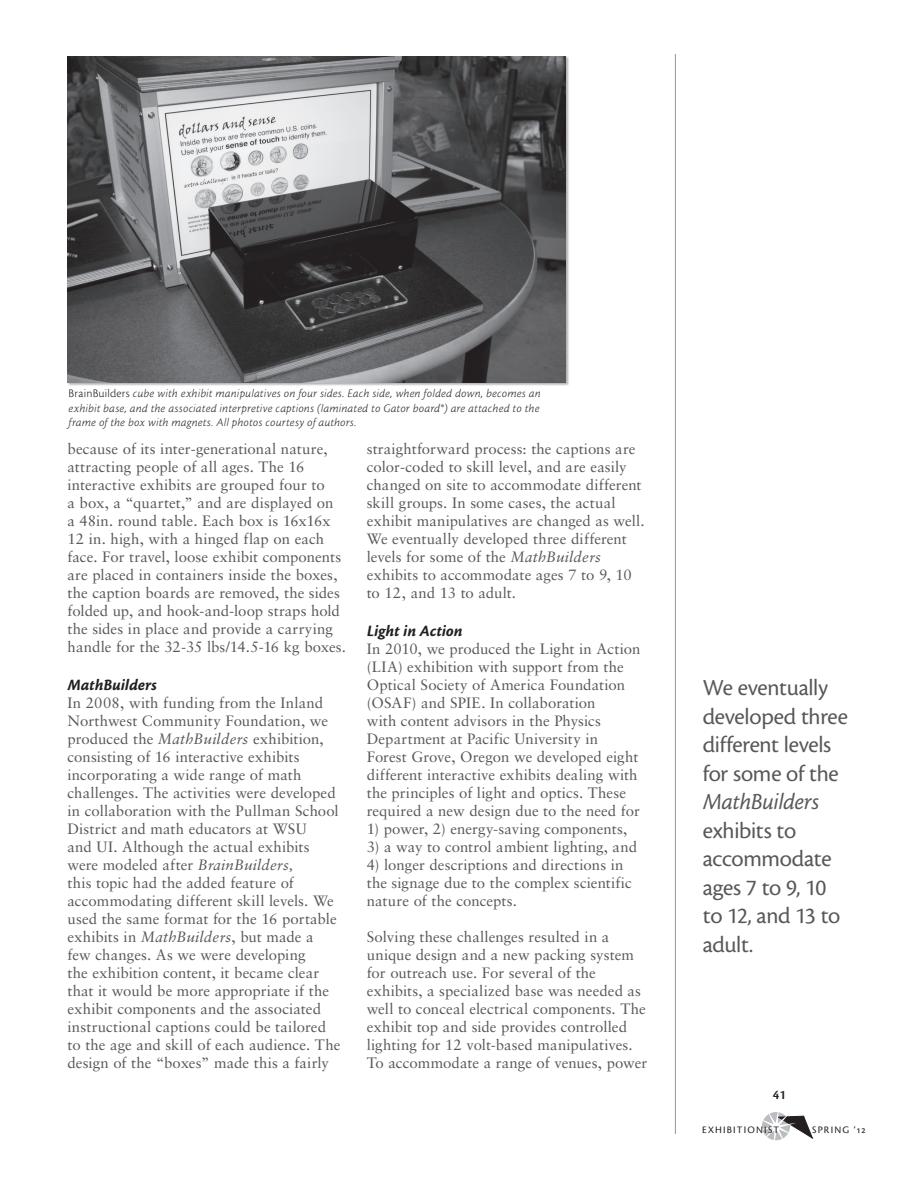
<style>
.page{position:relative;width:918px;height:1188px;background:#fff}
.page>*{position:absolute;margin:0;border:0;box-sizing:border-box;transform-origin:0 0}
.t1{font:24px/28.5px "Cronos MM 408 16";letter-spacing:-.01em;color:#57585a}
.t2{font:16.5px "Cronos MM It 700 11";color:#231f20}
.t3{font:15px/18px "Sabon";color:#57585a}
.t4{font:13.5px "Cronos MM 574 9";color:#231f20}
.t5{font:12px/14.4px "Cronos MM It 250 8";letter-spacing:.02em;color:#231f20;text-align:justify}
.t6{font:10.35px "Cronos MM SC 408 9";letter-spacing:.12em;color:#231f20}
.s1{font-family:"Cronos MM 250 8"}
.s2{font-style:italic}
.s3{font-family:"Cronos MM It 408 16"}
</style>
<div class="page">
<svg style="left:762px;top:1112px;width:51px;height:29px"></svg>
<hr style="left:675px;top:54px;width:1px;height:1080px;background:#939598">
<div style="left:68px;top:56px;width:502px;height:330px;background:#231f20;opacity:.35"></div>
<img style="left:68px;top:56px;width:497px;height:326px">
<p class="t5" style="left:69px;top:386px;width:474px"><span class="s1">BrainBuilders</span> cube with exhibit manipulatives on four sides. Each side, when folded down, becomes an exhibit base, and the associated interpretive captions (laminated to Gator board®) are attached to the frame of the box with magnets. All photos courtesy of authors.</p>
<p class="t3" style="left:68px;top:440px;width:280px">because of its inter-generational nature, attracting people of all ages. The 16 interactive exhibits are grouped four to<br>a box, a “quartet,” and are displayed on<br>a 48in. round table. Each box is 16x16x 12 in. high, with a hinged flap on each face. For travel, loose exhibit components are placed in containers inside the boxes, the caption boards are removed, the sides folded up, and hook-and-loop straps hold the sides in place and provide a carrying handle for the 32-35 lbs/14.5-16 kg boxes.</p>
<p class="t2" style="left:68px;top:676px;width:91px">MathBuilders</p>
<p class="t3" style="left:68px;top:693px;width:274px">In 2008, with funding from the Inland Northwest Community Foundation, we produced the <span class="s2">MathBuilders</span> exhibition, consisting of 16 interactive exhibits incorporating a wide range of math challenges. The activities were developed in collaboration with the Pullman School District and math educators at WSU<br>and UI. Although the actual exhibits were modeled after <span class="s2">BrainBuilders,<br></span>this topic had the added feature of accommodating different skill levels. We used the same format for the 16 portable exhibits in <span class="s2">MathBuilders</span>, but made a few changes. As we were developing<br>the exhibition content, it became clear that it would be more appropriate if the exhibit components and the associated instructional captions could be tailored to the age and skill of each audience. The design of the “boxes” made this a fairly</p>
<p class="t3" style="left:367px;top:440px;width:279px">straightforward process: the captions are color-coded to skill level, and are easily changed on site to accommodate different skill groups. In some cases, the actual exhibit manipulatives are changed as well.<br>We eventually developed three different levels for some of the <span class="s2">MathBuilders </span>exhibits to accommodate ages 7 to 9, 10 to 12, and 13 to adult.</p>
<p class="t2" style="left:367px;top:622px;width:97px">Light in Action</p>
<p class="t3" style="left:367px;top:639px;width:275px">In 2010, we produced the Light in Action (LIA) exhibition with support from the Optical Society of America Foundation (OSAF) and SPIE. In collaboration<br>with content advisors in the Physics Department at Pacific University in Forest Grove, Oregon we developed eight different interactive exhibits dealing with the principles of light and optics. These required a new design due to the need for</p>
<p class="t3" style="left:367px;top:819px;width:262px">1) power, 2) energy-saving components,</p>
<p class="t3" style="left:367px;top:837px;width:272px">3) a way to control ambient lighting, and</p>
<p class="t3" style="left:367px;top:855px;width:266px">4) longer descriptions and directions in the signage due to the complex scientific nature of the concepts.</p>
<p class="t3" style="left:367px;top:927px;width:282px">Solving these challenges resulted in a unique design and a new packing system for outreach use. For several of the exhibits, a specialized base was needed as well to conceal electrical components. The exhibit top and side provides controlled lighting for 12 volt-based manipulatives.<br>To accommodate a range of venues, power</p>
<p class="t1" style="left:703px;top:674px;width:147px">We eventually developed three different levels for some of the<br><span class="s3">MathBuilders </span>exhibits to accommodate ages 7 to 9, 10 to 12, and 13 to adult.</p>
<p class="t4" style="left:773px;top:1088px;width:15px">41</p>
<p class="t6" style="left:702px;top:1124px;width:79px">EXHIBITIONIST</p>
<p class="t6" style="left:812px;top:1124px;width:55px">SPRING ‘12</p>
</div>
